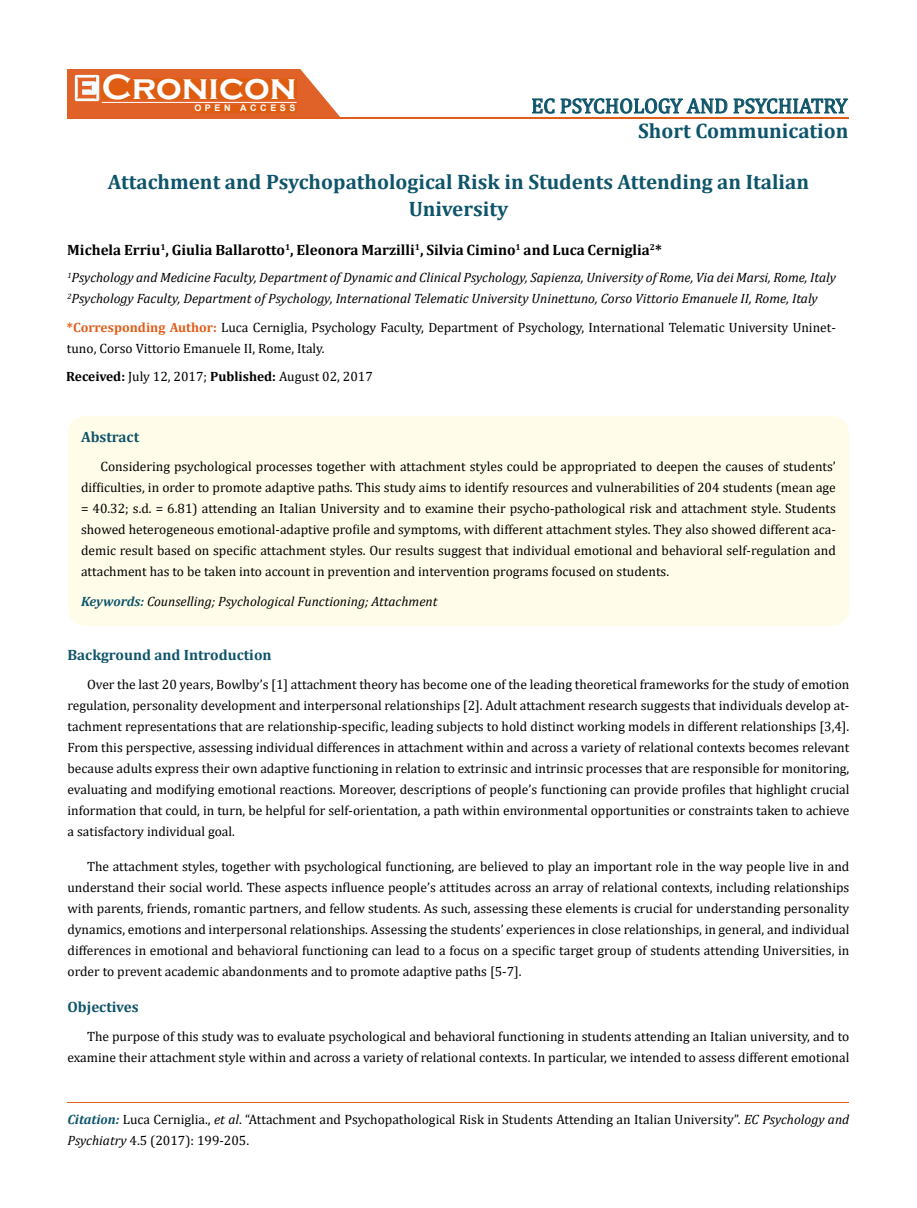
<style>
.page{position:relative;width:917px;height:1208px;background:#fff}
.page>*{position:absolute;margin:0;border:0;box-sizing:border-box;transform-origin:0 0}
.t1{font:700 36px "Copperplate Gothic";color:#fff}
.t2{font:700 21px/27px "Cambria";color:#0e546a;text-align:center}
.t3{font:21px "Cambria";color:#0e546a}
.t4{font:700 15px "Cambria";color:#000}
.t5{font:700 15px "Cambria";color:#0e546a}
.t6{font:13.5px/21px "Cambria";color:#000;text-align:justify}
.t7{font:italic 13.5px/21px "Cambria";color:#000}
.t8{font:700 9px "Arial";letter-spacing:.4em;color:#fff}
.s1{font-weight:700;color:#e05d1a}
.s2{font-weight:700}
.s3{font-weight:700;color:#0e546a}
.s4{font-weight:700;font-style:italic;color:#0e546a}
.s5{font-style:italic}
</style>
<div class="page">
<div style="left:67px;top:70px;width:290px;height:49px;background:#e06228"></div>
<svg style="left:300px;top:69px;width:90px;height:49px"></svg>
<img style="left:75px;top:75px;width:24px;height:26px">
<div style="left:102px;top:79px;width:195px;height:21px;background:#df5d11"></div>
<div style="left:194px;top:105px;width:103px;height:7px;background:#df5d11"></div>
<svg style="left:532px;top:98px;width:195px;height:16px"></svg>
<svg style="left:733px;top:98px;width:115px;height:16px"></svg>
<hr style="left:102px;top:102px;width:194px;height:1px;background:#fff">
<hr style="left:279px;top:118px;width:569px;height:1px;background:#e05d1a">
<hr style="left:67px;top:1102px;width:782px;height:1px;background:#e05d1a">
<div style="left:67px;top:416px;width:782px;height:209px;background:#fffde9;border-radius:18px"></div>
<h1 class="t1" style="left:102px;top:68px;width:196px">Cronicon</h1>
<p class="t8" style="left:194px;top:102px;width:103px">OPEN ACCESS</p>
<h2 class="t3" style="left:531px;top:93px;width:318px">EC PSYCHOLOGY AND PSYCHIATRY</h2>
<h2 class="t2" style="left:638px;top:116px;width:212px">Short Communication</h2>
<h2 class="t2" style="left:108px;top:167px;width:702px">Attachment and Psychopathological Risk in Students Attending an Italian<br>University</h2>
<p class="t4" style="left:67px;top:239px;width:596px">Michela Erriu<sup>1</sup>, Giulia Ballarotto<sup>1</sup>, Eleonora Marzilli<sup>1</sup>, Silvia Cimino<sup>1</sup> and Luca Cerniglia<sup>2</sup>*</p>
<p class="t7" style="left:67px;top:266px;width:770px"><sup>1</sup>Psychology and Medicine Faculty, Department of Dynamic and Clinical Psychology, Sapienza, University of Rome, Via dei Marsi, Rome, Italy<br><sup>2</sup>Psychology Faculty, Department of Psychology, International Telematic University Uninettuno, Corso Vittorio Emanuele II, Rome, Italy</p>
<p class="t6" style="left:67px;top:316px;width:770px"><span class="s1">*Corresponding Author:</span> Luca Cerniglia, Psychology Faculty, Department of Psychology, International Telematic University Uninet&shy;tuno, Corso Vittorio Emanuele II, Rome, Italy.</p>
<p class="t6" style="left:66px;top:366px;width:308px"><span class="s2">Received:</span> July 12, 2017; <span class="s2">Published:</span> August 02, 2017</p>
<p class="t5" style="left:81px;top:426px;width:60px">Abstract</p>
<p class="t6" style="left:81px;top:456px;width:756px;text-indent:19px">Considering psychological processes together with attachment styles could be appropriated to deepen the causes of students’ difficulties, in order to promote adaptive paths. This study aims to identify resources and vulnerabilities of 204 students (mean age = 40.32; s.d. = 6.81) attending an Italian University and to examine their psycho-pathological risk and attachment style. Students showed heterogeneous emotional-adaptive profile and symptoms, with different attachment styles. They also showed different aca&shy;demic result based on specific attachment styles. Our results suggest that individual emotional and behavioral self-regulation and attachment has to be taken into account in prevention and intervention programs focused on students.</p>
<p class="t7" style="left:81px;top:590px;width:358px"><span class="s3">Keywords:</span> Counselling; Psychological Functioning; Attachment</p>
<p class="t5" style="left:67px;top:644px;width:205px">Background and Introduction</p>
<p class="t6" style="left:67px;top:673px;width:783px;text-indent:19px">Over the last 20 years, Bowlby’s [1] attachment theory has become one of the leading theoretical frameworks for the study of emotion regulation, personality development and interpersonal relationships [2]. Adult attachment research suggests that individuals develop at&shy;tachment representations that are relationship-specific, leading subjects to hold distinct working models in different relationships [3,4].<br>From this perspective, assessing individual differences in attachment within and across a variety of relational contexts becomes relevant because adults express their own adaptive functioning in relation to extrinsic and intrinsic processes that are responsible for monitoring, evaluating and modifying emotional reactions. Moreover, descriptions of people’s functioning can provide profiles that highlight crucial information that could, in turn, be helpful for self-orientation, a path within environmental opportunities or constraints taken to achieve a satisfactory individual goal.</p>
<p class="t6" style="left:67px;top:855px;width:783px;text-indent:19px">The attachment styles, together with psychological functioning, are believed to play an important role in the way people live in and understand their social world. These aspects influence people’s attitudes across an array of relational contexts, including relationships with parents, friends, romantic partners, and fellow students. As such, assessing these elements is crucial for understanding personality dynamics, emotions and interpersonal relationships. Assessing the students’ experiences in close relationships, in general, and individual differences in emotional and behavioral functioning can lead to a focus on a specific target group of students attending Universities, in order to prevent academic abandonments and to promote adaptive paths [5-7].</p>
<p class="t5" style="left:67px;top:996px;width:73px">Objectives</p>
<p class="t6" style="left:67px;top:1025px;width:783px;text-align:right">The purpose of this study was to evaluate psychological and behavioral functioning in students attending an Italian university, and to examine their attachment style within and across a variety of relational contexts. In particular, we intended to assess different emotional</p>
<p class="t6" style="left:67px;top:1108px;width:783px"><span class="s4">Citation:</span> Luca Cerniglia., <span class="s5">et al</span>. “Attachment and Psychopathological Risk in Students Attending an Italian University”. <span class="s5">EC Psychology and<br>Psychiatry</span> 4.5 (2017): 199-205.</p>
</div>
